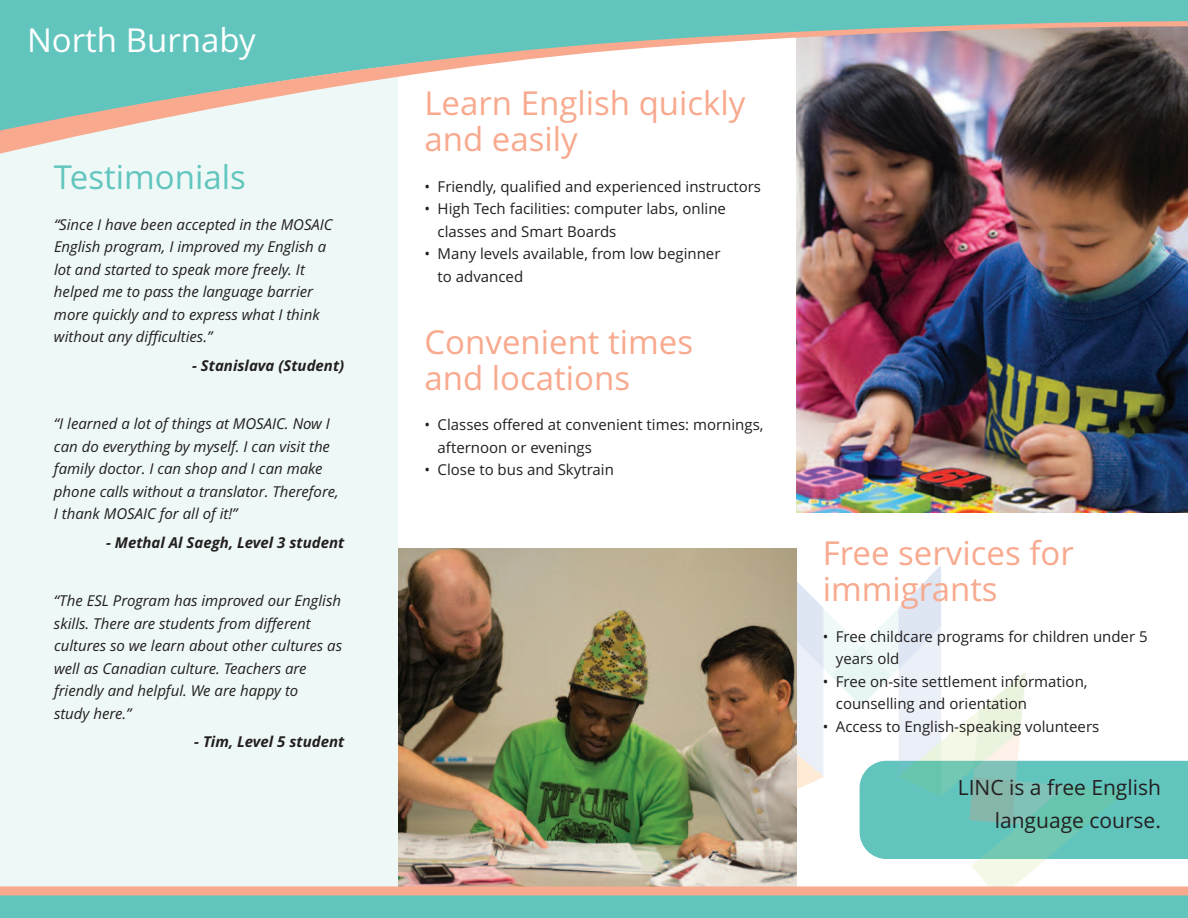
<style>
.page{position:relative;width:1188px;height:918px;background:#fff}
.page>*{position:absolute;margin:0;border:0;box-sizing:border-box;transform-origin:0 0}
.t1{font:33px/36px "Open Sans";color:#f8a98e}
.t2{font:33px "Open Sans";color:#fff}
.t3{font:33px "Open Sans";color:#61c5be}
.t4{font:21px/33px "Open Sans";color:#231f20;text-align:right}
.t5{font:italic 15px/22.5px "Open Sans";color:#231f20}
.t6{font:15px/22.5px "Open Sans";color:#231f20}
.t7{font:italic 700 15px "Open Sans";color:#231f20}
</style>
<div class="page">
<div style="left:0;top:8px;width:398px;height:883px;background:#eef8f7"></div>
<img style="left:796px;top:157px;width:392px;height:355px">
<div style="left:0;top:0;width:1188px;height:21px;background:#61c5be"></div>
<svg style="left:0;top:21px;width:1188px;height:136px"></svg>
<div style="left:1125px;top:761px;width:63px;height:98px;background:#61c5be"></div>
<img style="left:796px;top:566px;width:27px;height:320px">
<img style="left:823px;top:566px;width:302px;height:320px">
<img style="left:860px;top:761px;width:27px;height:98px">
<img style="left:398px;top:548px;width:398px;height:338px">
<div style="left:0;top:891px;width:1188px;height:27px;background:#61c5be"></div>
<div style="left:0;top:886px;width:1188px;height:10px;background:#f8a98e"></div>
<h1 class="t2" style="left:27px;top:22px;width:230px">North Burnaby</h1>
<h1 class="t3" style="left:54px;top:159px;width:193px">Testimonials</h1>
<p class="t5" style="left:54px;top:214px;width:280px">“Since I have been accepted in the MOSAIC English program, I improved my English a lot and started to speak more freely. It helped me to pass the language barrier more quickly and to express what I think without any difficulties.”</p>
<p class="t7" style="left:192px;top:357px;width:154px">- Stanislava (Student)</p>
<p class="t5" style="left:54px;top:413px;width:286px">“I learned a lot of things at MOSAIC. Now I can do everything by myself. I can visit the family doctor. I can shop and I can make phone calls without a translator. Therefore, I thank MOSAIC for all of it!”</p>
<p class="t7" style="left:106px;top:534px;width:240px">- Methal Al Saegh, Level 3 student</p>
<p class="t5" style="left:54px;top:590px;width:290px">“The ESL Program has improved our English skills. There are students from different cultures so we learn about other cultures as well as Canadian culture. Teachers are friendly and helpful. We are happy to<br>study here.”</p>
<p class="t7" style="left:194px;top:734px;width:151px">- Tim, Level 5 student</p>
<h1 class="t1" style="left:424px;top:86px;width:323px">Learn English quickly and easily</h1>
<p class="t6" style="left:424px;top:175px;width:338px">• Friendly, qualified and experienced instructors</p>
<p class="t6" style="left:438px;top:198px;width:290px;text-indent:-13px">• High Tech facilities: computer labs, online classes and Smart Boards</p>
<p class="t6" style="left:438px;top:243px;width:284px;text-indent:-13px">• Many levels available, from low beginner to advanced</p>
<h1 class="t1" style="left:424px;top:324px;width:270px">Convenient times and locations</h1>
<p class="t6" style="left:438px;top:414px;width:327px;text-indent:-13px">• Classes offered at convenient times: mornings, afternoon or evenings</p>
<p class="t6" style="left:425px;top:459px;width:191px">• Close to bus and Skytrain</p>
<h1 class="t1" style="left:823px;top:536px;width:253px">Free services for immigrants</h1>
<p class="t6" style="left:836px;top:625px;width:313px;text-indent:-13px">• Free childcare programs for children under 5 years old</p>
<p class="t6" style="left:836px;top:670px;width:253px;text-indent:-13px">• Free on-site settlement information, counselling and orientation</p>
<p class="t6" style="left:823px;top:715px;width:278px">• Access to English-speaking volunteers</p>
<h2 class="t4" style="left:958px;top:772px;width:205px">LINC is a free English language course.</h2>
</div>
